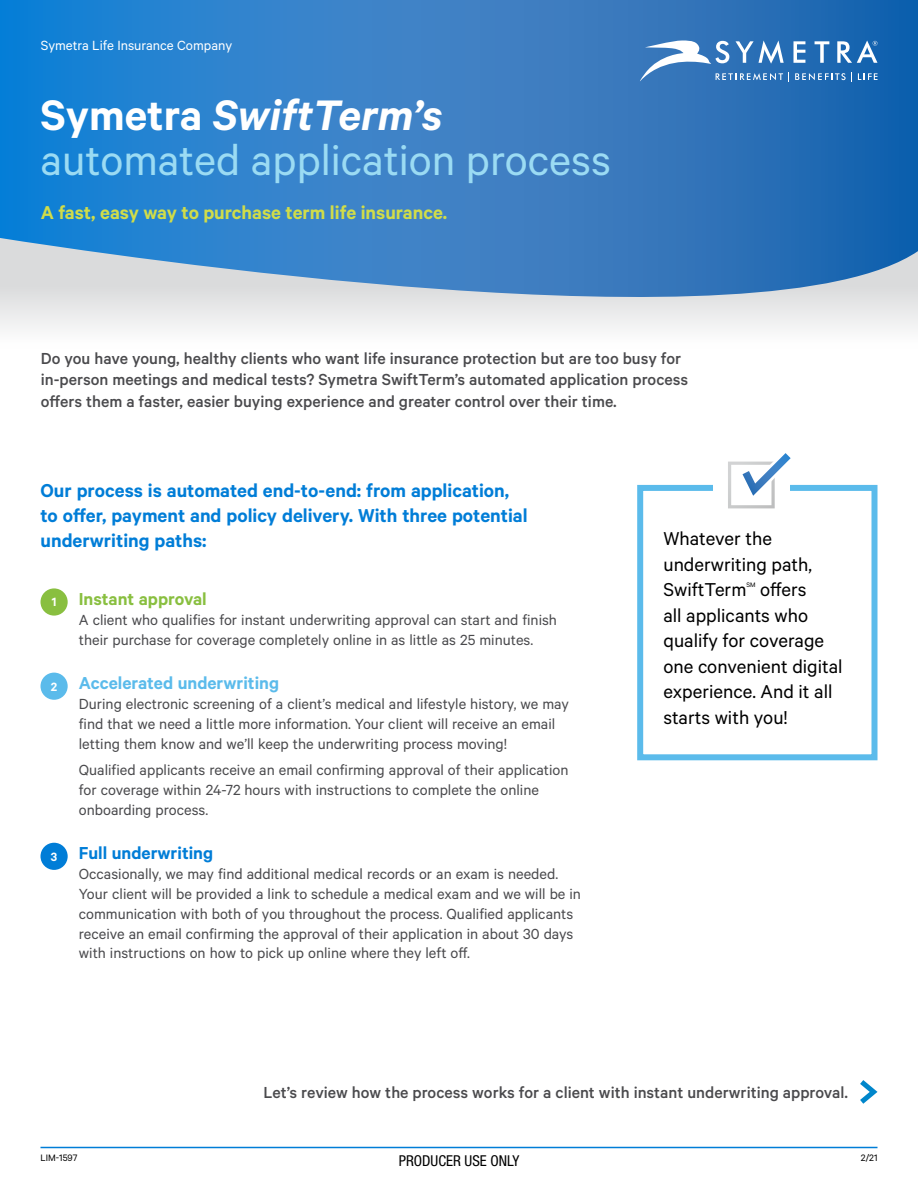
<style>
.page{position:relative;width:918px;height:1188px;background:#fff}
.page>*{position:absolute;margin:0;border:0;box-sizing:border-box;transform-origin:0 0}
.t1{font:48px/45px "Calibre";color:#9bdbf3}
.t2{font:21px/25.5px "Calibre";color:#000}
.t3{font:600 21px/25.2px "Calibre";color:#007dd7}
.t4{font:600 21px "Calibre";color:#d1dd49}
.t5{font:600 19.5px "Calibre";color:#5bbbeb}
.t6{font:600 19.5px "Calibre";color:#007dd7}
.t7{font:600 19.5px "Calibre";color:#89bf40}
.t8{font:500 18px/21.6px "Calibre";color:#4a4a4d}
.t9{font:16.5px/19.8px "Calibre";color:#4a4a4d}
.t10{font:15px "Calibre";color:#fff}
.t11{font:condensed 15px "Helvetica Neue LT Pro";color:#000}
.t12{font:10.5px "Calibre";color:#000}
.t13{font:7.35px "Calibre";color:#000}
.s1{font-weight:600;color:#fff}
.s2{font-weight:600;font-style:italic;color:#fff}
.s3{font-size:13.5px;color:#fff}
</style>
<div class="page">
<svg style="left:0;top:0;width:918px;height:329px;background:#4b8bc9"></svg>
<hr style="left:40px;top:1147px;width:838px;height:1px;background:#007dd7">
<svg style="left:640px;top:40px;width:238px;height:41px"></svg>
<div style="left:40px;top:588px;width:28px;height:28px;background:#89bf40;border-radius:50%"></div>
<div style="left:40px;top:673px;width:28px;height:27px;background:#5bbbeb;border-radius:50%"></div>
<div style="left:40px;top:843px;width:28px;height:27px;background:#007dd7;border-radius:50%"></div>
<div style="left:637px;top:485px;width:241px;height:275px;border:6px solid #5bbbeb"></div>
<div style="left:713px;top:469px;width:77px;height:35px;background:#fff"></div>
<svg style="left:728px;top:453px;width:66px;height:55px"></svg>
<svg style="left:860px;top:1080px;width:18px;height:24px"></svg>
<p class="t10" style="left:41px;top:37px;width:193px">Symetra Life Insurance Company</p>
<h1 class="t1" style="left:40px;top:91px;width:572px"><span class="s1">Symetra</span> <span class="s2">SwiftTerm’s </span>automated application process</h1>
<p class="t4" style="left:41px;top:200px;width:408px">A fast, easy way to purchase term life insurance.</p>
<p class="t8" style="left:41px;top:347px;width:649px">Do you have young, healthy clients who want life insurance protection but are too busy for in-person meetings and medical tests? Symetra SwiftTerm’s automated application process offers them a faster, easier buying experience and greater control over their time.</p>
<p class="t3" style="left:40px;top:477px;width:489px">Our process is automated end-to-end: from application, to offer, payment and policy delivery. With three potential underwriting paths:</p>
<p class="t7" style="left:52px;top:587px;width:157px"><span class="s3">1</span> Instant approval</p>
<p class="t9" style="left:79px;top:609px;width:480px">A client who qualifies for instant underwriting approval can start and finish their purchase for coverage completely online in as little as 25 minutes.</p>
<p class="t5" style="left:51px;top:672px;width:230px"><span class="s3">2</span> Accelerated underwriting</p>
<p class="t9" style="left:79px;top:693px;width:492px">During electronic screening of a client’s medical and lifestyle history, we may find that we need a little more information. Your client will receive an email letting them know and we’ll keep the underwriting process moving!</p>
<p class="t9" style="left:79px;top:760px;width:491px">Qualified applicants receive an email confirming approval of their application for coverage within 24-72 hours with instructions to complete the online onboarding process.</p>
<p class="t6" style="left:51px;top:842px;width:164px"><span class="s3">3</span> Full underwriting</p>
<p class="t9" style="left:79px;top:864px;width:504px">Occasionally, we may find additional medical records or an exam is needed.<br>Your client will be provided a link to schedule a medical exam and we will be in communication with both of you throughout the process. Qualified applicants receive an email confirming the approval of their application in about 30 days with instructions on how to pick up online where they left off.</p>
<p class="t2" style="left:663px;top:525px;width:150px">Whatever the underwriting path,<br>SwiftTerm</p>
<p class="t2" style="left:663px;top:576px;width:181px;text-indent:97px">offers<br>all applicants who qualify for coverage one convenient digital experience. And it all starts with you!</p>
<p class="t13" style="left:746px;top:581px;width:11px">SM</p>
<p class="t8" style="left:264px;top:1081px;width:586px">Let’s review how the process works for a client with instant underwriting approval.</p>
<p class="t12" style="left:40px;top:1152px;width:38px">LIM-1597</p>
<p class="t12" style="left:861px;top:1152px;width:18px">2/21</p>
<p class="t11" style="left:399px;top:1152px;width:122px">PRODUCER USE ONLY</p>
</div>
